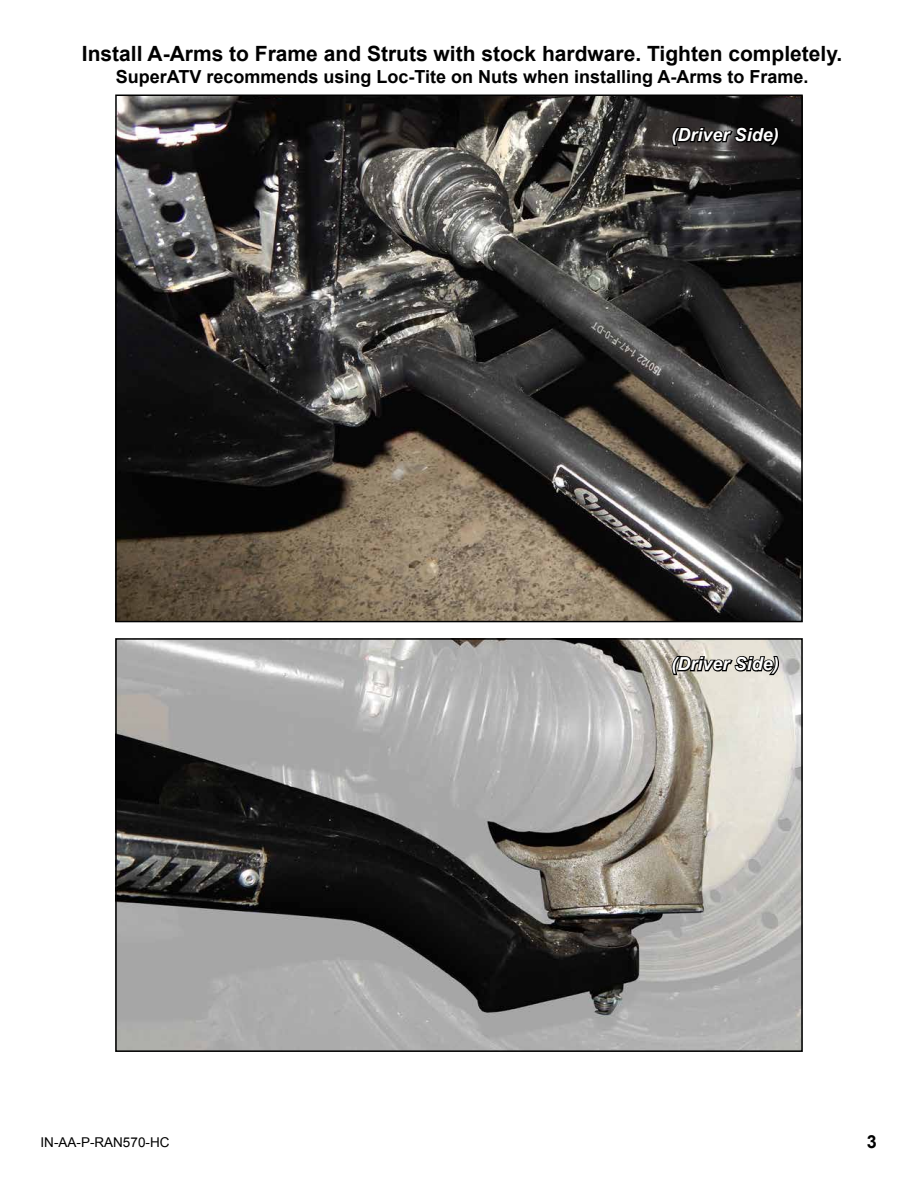
<style>
.page{position:relative;width:918px;height:1188px;background:#fff}
.page>*{position:absolute;margin:0;border:0;box-sizing:border-box;transform-origin:0 0}
.t1{font:700 21px "Arial";color:#000}
.t2{font:700 18px "Arial";color:#000}
.t3{font:italic 700 18px "Arial";color:#fff}
.t4{font:13.5px "Arial";color:#000}
</style>
<div class="page">
<img style="left:118px;top:641px;width:682px;height:408px">
<div style="left:115px;top:638px;width:688px;height:414px;border:2px solid #000"></div>
<img style="left:118px;top:97px;width:682px;height:522px">
<svg style="left:670px;top:125px;width:111px;height:22px;background:#1c1b1b"></svg>
<svg style="left:670px;top:654px;width:111px;height:22px;background:#73706b"></svg>
<p class="t1" style="left:82px;top:40px;width:762px">Install A-Arms to Frame and Struts with stock hardware. Tighten completely.</p>
<p class="t2" style="left:116px;top:64px;width:694px">SuperATV recommends using Loc-Tite on Nuts when installing A-Arms to Frame.</p>
<p class="t3" style="left:672px;top:123px;width:109px">(Driver Side)</p>
<p class="t3" style="left:672px;top:652px;width:109px">(Driver Side)</p>
<p class="t4" style="left:40px;top:1133px;width:131px">IN-AA-P-RAN570-HC</p>
<p class="t2" style="left:867px;top:1129px;width:12px">3</p>
</div>
